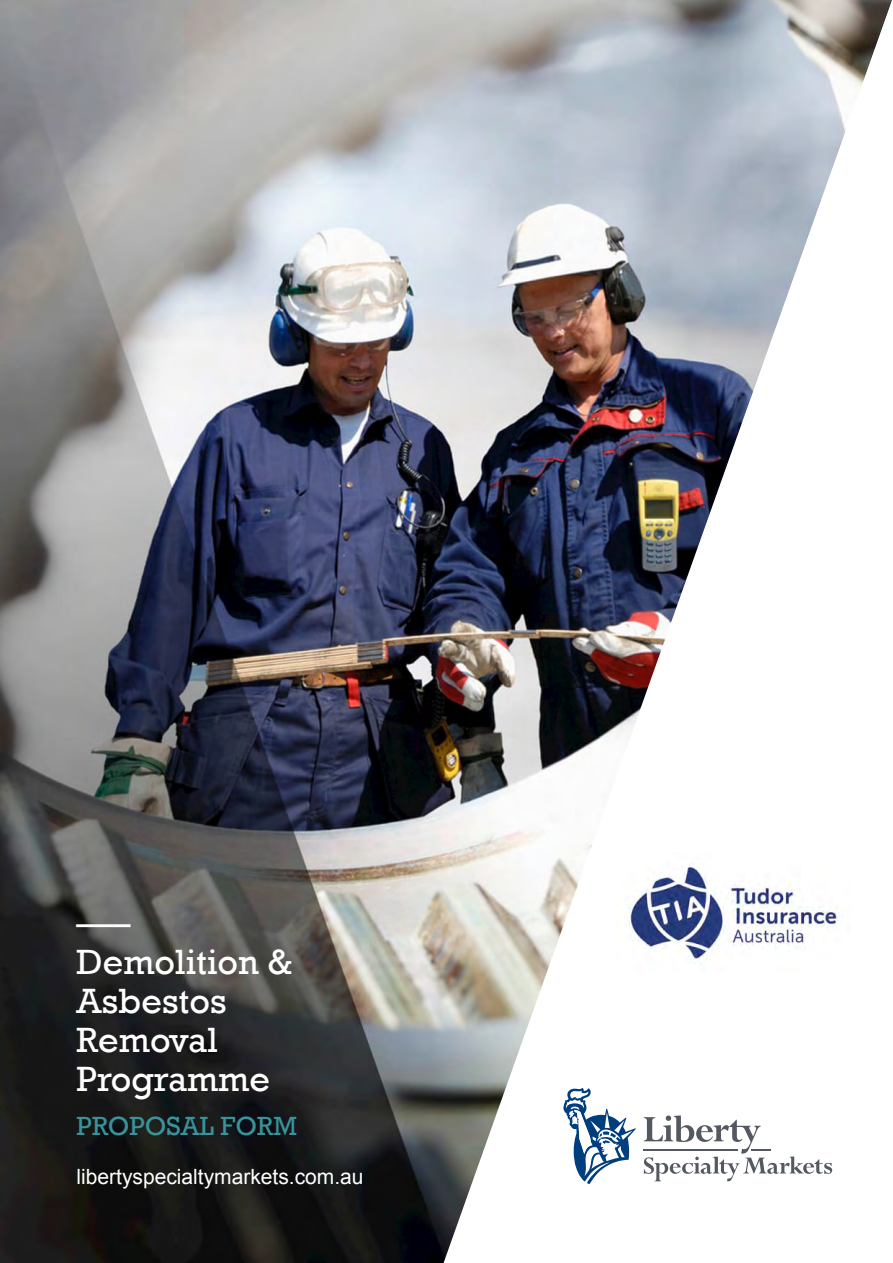
<style>
.page{position:relative;width:893px;height:1263px;background:#fff}
.page>*{position:absolute;margin:0;border:0;box-sizing:border-box;transform-origin:0 0}
.LSM_Header_Title_Pro{font:36px/39px "Rockwell";color:#fff}
.LSM_Header_Title_Pro-2{font:27px "Rockwell";color:#38939b}
.LSM_Header_Title_Pro-3{font:21px "Arial";color:#fff}
</style>
<div class="page">
<img style="left:0;top:0;width:442px;height:1263px">
<img style="left:442px;top:0;width:450px;height:1263px">
<svg style="left:563px;top:1088px;width:73px;height:96px"></svg>
<svg style="left:644px;top:1115px;width:188px;height:66px"></svg>
<img style="left:617px;top:852px;width:234px;height:120px">
<p class="LSM_Header_Title_Pro" style="left:77px;top:903px;width:217px">–––<br>Demolition &amp;<br>Asbestos<br>Removal<br>Programme</p>
<p class="LSM_Header_Title_Pro-2" style="left:77px;top:1110px;width:222px">PROPOSAL FORM</p>
<p class="LSM_Header_Title_Pro-3" style="left:77px;top:1163px;width:289px">libertyspecialtymarkets.com.au</p>
</div>
